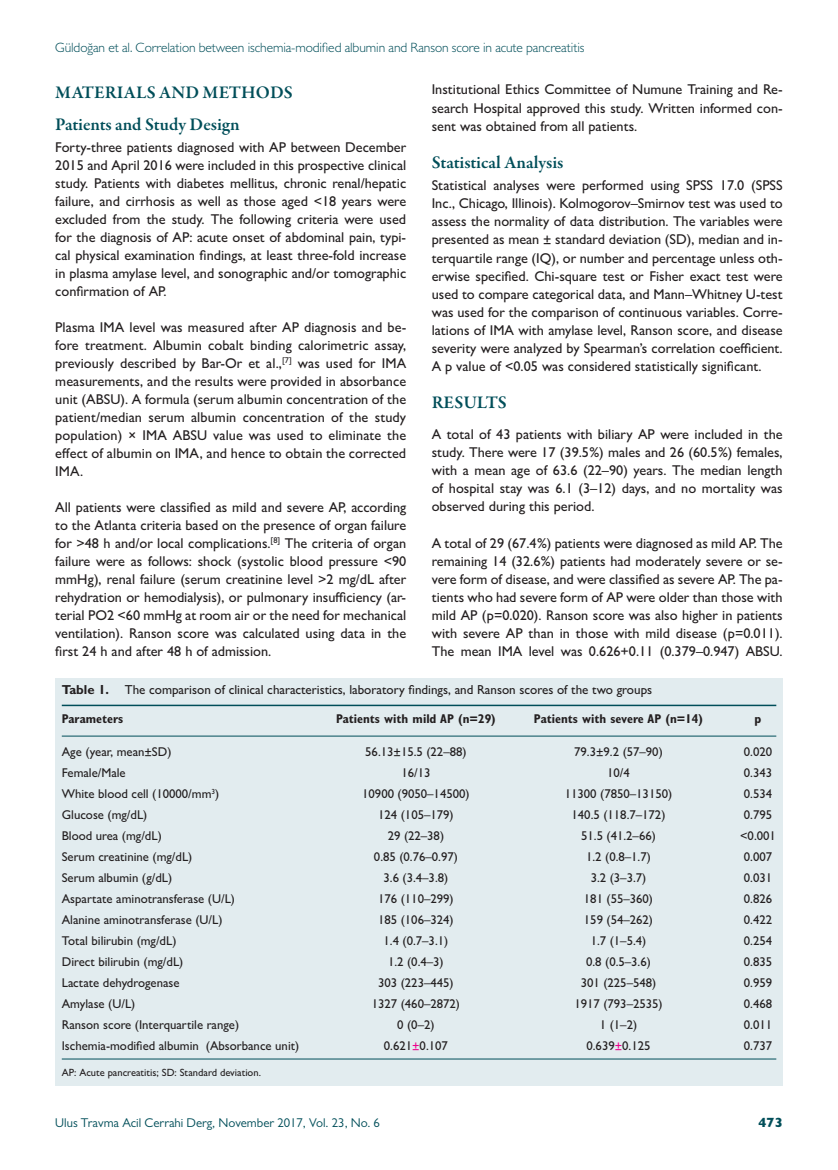
<style>
.page{position:relative;width:838px;height:1170px;background:#fff}
.page>*{position:absolute;margin:0;border:0;box-sizing:border-box;transform-origin:0 0}
.t1{font:600 18px/31.8px "Garamond Premr Pro";color:#004e59}
.t2{font:500 14.25px/18px "Gill Sans MT Pro";color:#231f20;text-align:justify}
.t3{font:300 13.5px "Gill Sans MT Pro";letter-spacing:-.005em;color:#004e59}
.t4{font:800 13.5px "Gill Sans MT Pro";color:#004e59}
.t5{font:500 13.05px "Gill Sans MT Pro";color:#231f20}
.t6{font:500 12.75px "Gill Sans MT Pro";color:#231f20}
.t7{font:700 condensed 12.75px "Gill Sans MT Pro";color:#231f20}
.t8{font:12.75px "Gill Sans MT Pro";color:#004e59}
.t9{font:500 10.5px "Gill Sans MT Pro";color:#231f20}
.s1{font-weight:700}
.s2{color:#ed028c}
</style>
<div class="page">
<div style="left:55px;top:677px;width:727px;height:408px;background:#e2ecef"></div>
<hr style="left:62px;top:704px;width:714px;height:2px;background:#004e59">
<hr style="left:62px;top:735px;width:714px;height:1px;background:#004e59">
<hr style="left:62px;top:1058px;width:714px;height:1px;background:#004e59">
<p class="t3" style="left:55px;top:39px;width:530px">Güldoğan et al. Correlation between ischemia-modified albumin and Ranson score in acute pancreatitis</p>
<p class="t1" style="left:55px;top:77px;width:239px">MATERIALS AND METHODS<br>Patients and Study Design</p>
<p class="t2" style="left:55px;top:138px;width:352px">Forty-three patients diagnosed with AP between December 2015 and April 2016 were included in this prospective clinical study. Patients with diabetes mellitus, chronic renal/hepatic failure, and cirrhosis as well as those aged &lt;18 years were excluded from the study. The following criteria were used for the diagnosis of AP: acute onset of abdominal pain, typi&shy;cal physical examination findings, at least three-fold increase in plasma amylase level, and sonographic and/or tomographic confirmation of AP.</p>
<p class="t2" style="left:55px;top:318px;width:352px">Plasma IMA level was measured after AP diagnosis and be&shy;fore treatment. Albumin cobalt binding calorimetric assay, previously described by Bar-Or et al.,<sup>[7]</sup> was used for IMA measurements, and the results were provided in absorbance unit (ABSU). A formula (serum albumin concentration of the patient/median serum albumin concentration of the study population) × IMA ABSU value was used to eliminate the effect of albumin on IMA, and hence to obtain the corrected IMA.</p>
<p class="t2" style="left:55px;top:498px;width:352px">All patients were classified as mild and severe AP, according to the Atlanta criteria based on the presence of organ failure for &gt;48 h and/or local complications.<sup>[8]</sup> The criteria of organ failure were as follows: shock (systolic blood pressure &lt;90 mmHg), renal failure (serum creatinine level &gt;2 mg/dL after rehydration or hemodialysis), or pulmonary insufficiency (ar&shy;terial PO2 &lt;60 mmHg at room air or the need for mechanical ventilation). Ranson score was calculated using data in the first 24 h and after 48 h of admission.</p>
<p class="t2" style="left:432px;top:80px;width:352px">Institutional Ethics Committee of Numune Training and Re&shy;search Hospital approved this study. Written informed con&shy;sent was obtained from all patients.</p>
<p class="t1" style="left:432px;top:147px;width:133px">Statistical Analysis</p>
<p class="t2" style="left:432px;top:176px;width:352px">Statistical analyses were performed using SPSS 17.0 (SPSS Inc., Chicago, Illinois). Kolmogorov–Smirnov test was used to assess the normality of data distribution. The variables were presented as mean ± standard deviation (SD), median and in&shy;terquartile range (IQ), or number and percentage unless oth&shy;erwise specified. Chi-square test or Fisher exact test were used to compare categorical data, and Mann–Whitney U-test was used for the comparison of continuous variables. Corre&shy;lations of IMA with amylase level, Ranson score, and disease severity were analyzed by Spearman’s correlation coefficient.<br>A p value of &lt;0.05 was considered statistically significant.</p>
<p class="t1" style="left:432px;top:387px;width:77px">RESULTS</p>
<p class="t2" style="left:432px;top:425px;width:352px">A total of 43 patients with biliary AP were included in the study. There were 17 (39.5%) males and 26 (60.5%) females, with a mean age of 63.6 (22–90) years. The median length of hospital stay was 6.1 (3–12) days, and no mortality was observed during this period.</p>
<p class="t2" style="left:432px;top:533px;width:352px">A total of 29 (67.4%) patients were diagnosed as mild AP. The remaining 14 (32.6%) patients had moderately severe or se&shy;vere form of disease, and were classified as severe AP. The pa&shy;tients who had severe form of AP were older than those with mild AP (p=0.020). Ranson score was also higher in patients with severe AP than in those with mild disease (p=0.011).<br>The mean IMA level was 0.626+0.11 (0.379–0.947) ABSU.</p>
<p class="t5" style="left:62px;top:682px;width:592px"><span class="s1">Table 1.</span> The comparison of clinical characteristics, laboratory findings, and Ranson scores of the two groups</p>
<p class="t7" style="left:62px;top:710px;width:63px">Parameters</p>
<p class="t7" style="left:336px;top:710px;width:161px">Patients with mild AP (n=29)</p>
<p class="t7" style="left:534px;top:710px;width:171px">Patients with severe AP (n=14)</p>
<p class="t7" style="left:754px;top:710px;width:8px">p</p>
<p class="t6" style="left:62px;top:744px;width:111px">Age (year, mean±SD)</p>
<p class="t6" style="left:365px;top:744px;width:103px">56.13±15.5 (22–88)</p>
<p class="t6" style="left:574px;top:744px;width:90px">79.3±9.2 (57–90)</p>
<p class="t6" style="left:744px;top:744px;width:30px">0.020</p>
<p class="t6" style="left:62px;top:765px;width:65px">Female/Male</p>
<p class="t6" style="left:401px;top:765px;width:31px">16/13</p>
<p class="t6" style="left:607px;top:765px;width:24px">10/4</p>
<p class="t6" style="left:744px;top:765px;width:30px">0.343</p>
<p class="t6" style="left:62px;top:786px;width:159px">White blood cell (10000/mm<sup>3</sup>)</p>
<p class="t6" style="left:362px;top:786px;width:109px">10900 (9050–14500)</p>
<p class="t6" style="left:565px;top:786px;width:109px">11300 (7850–13150)</p>
<p class="t6" style="left:744px;top:786px;width:30px">0.534</p>
<p class="t6" style="left:62px;top:807px;width:87px">Glucose (mg/dL)</p>
<p class="t6" style="left:378px;top:807px;width:77px">124 (105–179)</p>
<p class="t6" style="left:571px;top:807px;width:95px">140.5 (118.7–172)</p>
<p class="t6" style="left:744px;top:807px;width:30px">0.795</p>
<p class="t6" style="left:62px;top:828px;width:101px">Blood urea (mg/dL)</p>
<p class="t6" style="left:388px;top:828px;width:58px">29 (22–38)</p>
<p class="t6" style="left:581px;top:828px;width:76px">51.5 (41.2–66)</p>
<p class="t6" style="left:740px;top:828px;width:37px">&lt;0.001</p>
<p class="t6" style="left:62px;top:849px;width:132px">Serum creatinine (mg/dL)</p>
<p class="t6" style="left:374px;top:849px;width:85px">0.85 (0.76–0.97)</p>
<p class="t6" style="left:586px;top:849px;width:66px">1.2 (0.8–1.7)</p>
<p class="t6" style="left:744px;top:849px;width:30px">0.007</p>
<p class="t6" style="left:62px;top:870px;width:112px">Serum albumin (g/dL)</p>
<p class="t6" style="left:383px;top:870px;width:66px">3.6 (3.4–3.8)</p>
<p class="t6" style="left:590px;top:870px;width:57px">3.2 (3–3.7)</p>
<p class="t6" style="left:744px;top:870px;width:30px">0.031</p>
<p class="t6" style="left:62px;top:891px;width:175px">Aspartate aminotransferase (U/L)</p>
<p class="t6" style="left:378px;top:891px;width:77px">176 (110–299)</p>
<p class="t6" style="left:584px;top:891px;width:71px">181 (55–360)</p>
<p class="t6" style="left:744px;top:891px;width:30px">0.826</p>
<p class="t6" style="left:62px;top:912px;width:162px">Alanine aminotransferase (U/L)</p>
<p class="t6" style="left:378px;top:912px;width:77px">185 (106–324)</p>
<p class="t6" style="left:584px;top:912px;width:71px">159 (54–262)</p>
<p class="t6" style="left:744px;top:912px;width:30px">0.422</p>
<p class="t6" style="left:62px;top:933px;width:116px">Total bilirubin (mg/dL)</p>
<p class="t6" style="left:383px;top:933px;width:66px">1.4 (0.7–3.1)</p>
<p class="t6" style="left:590px;top:933px;width:57px">1.7 (1–5.4)</p>
<p class="t6" style="left:744px;top:933px;width:30px">0.254</p>
<p class="t6" style="left:62px;top:954px;width:123px">Direct bilirubin (mg/dL)</p>
<p class="t6" style="left:388px;top:954px;width:57px">1.2 (0.4–3)</p>
<p class="t6" style="left:586px;top:954px;width:66px">0.8 (0.5–3.6)</p>
<p class="t6" style="left:744px;top:954px;width:30px">0.835</p>
<p class="t6" style="left:62px;top:975px;width:119px">Lactate dehydrogenase</p>
<p class="t6" style="left:378px;top:975px;width:77px">303 (223–445)</p>
<p class="t6" style="left:580px;top:975px;width:77px">301 (225–548)</p>
<p class="t6" style="left:744px;top:975px;width:30px">0.959</p>
<p class="t6" style="left:62px;top:996px;width:75px">Amylase (U/L)</p>
<p class="t6" style="left:372px;top:996px;width:90px">1327 (460–2872)</p>
<p class="t6" style="left:574px;top:996px;width:90px">1917 (793–2535)</p>
<p class="t6" style="left:744px;top:996px;width:30px">0.468</p>
<p class="t6" style="left:62px;top:1017px;width:179px">Ranson score (Interquartile range)</p>
<p class="t6" style="left:397px;top:1017px;width:39px">0 (0–2)</p>
<p class="t6" style="left:600px;top:1017px;width:39px">1 (1–2)</p>
<p class="t6" style="left:744px;top:1017px;width:30px">0.011</p>
<p class="t6" style="left:62px;top:1038px;width:239px">Ischemia-modified albumin (Absorbance unit)</p>
<p class="t6" style="left:384px;top:1038px;width:66px">0.621<span class="s2">±</span>0.107</p>
<p class="t6" style="left:586px;top:1038px;width:66px">0.639<span class="s2">±</span>0.125</p>
<p class="t6" style="left:744px;top:1038px;width:30px">0.737</p>
<p class="t9" style="left:62px;top:1065px;width:201px">AP: Acute pancreatitis; SD: Standard deviation.</p>
<p class="t8" style="left:55px;top:1115px;width:326px">Ulus Travma Acil Cerrahi Derg, November 2017, Vol. 23, No. 6</p>
<p class="t4" style="left:758px;top:1114px;width:26px">473</p>
</div>
